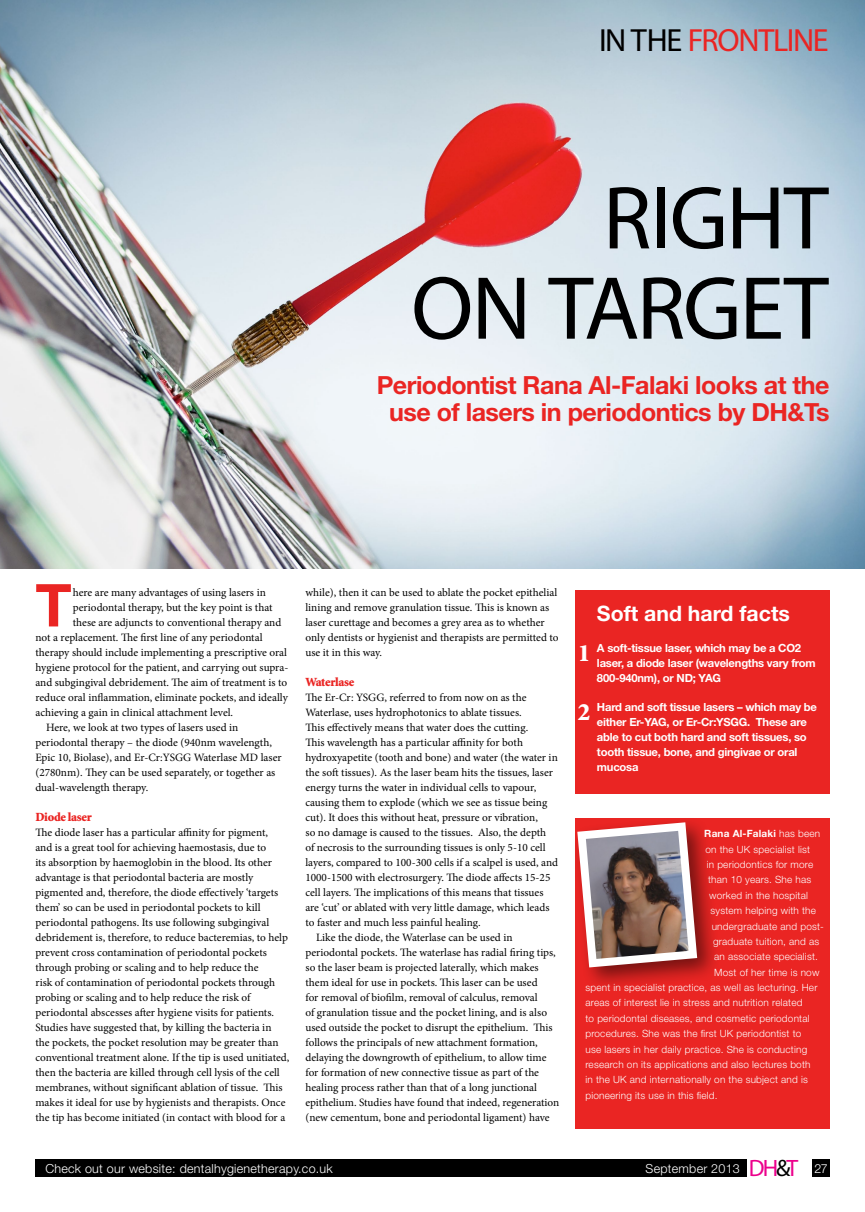
<style>
.page{position:relative;width:865px;height:1212px;background:#fff}
.page>*{position:absolute;margin:0;border:0;box-sizing:border-box;transform-origin:0 0}
.t1{font:90.25px/90.2px "Myriad Pro";letter-spacing:-.02em;color:#000;text-align:right}
.t2{font:700 59.12px "Helvetica Neue LT Std";color:#ea2523}
.t3{font:32.12px "Myriad Pro";letter-spacing:-.04em;color:#ea2523}
.t4{font:700 25px/27.5px "Helvetica Neue LT Std";letter-spacing:-.02em;color:#ea2523;text-align:center}
.t5{font:900 25px "Minion Std";color:#fff}
.t6{font:700 21.25px "Helvetica Neue LT Std";color:#fff}
.t7{font:300 12.5px "Helvetica Neue LT Std";letter-spacing:.02em;color:#fff}
.t8{font:900 12.5px "Minion Std";letter-spacing:-.025em;color:#ea2523}
.t9{font:11.25px/15px "Minion Pro";color:#000}
.t10{font:700 11.25px/15px "Helvetica Neue LT Std";letter-spacing:-.02em;color:#fff}
.t11{font:300 10px "Helvetica Neue";letter-spacing:.02em;color:#fff}
.t12{font:700 10px "Helvetica Neue LT Std";letter-spacing:.02em;color:#fff}
.s1{color:#000}
.s2{font-family:"Helvetica Neue";font-weight:300}
.s3{font-family:"Myriad Pro";font-weight:400;font-size:23.75px;color:#ec008c}
.s4{font-family:"Myriad Pro";font-weight:400;font-size:23.75px;color:#000}
.s5{font-family:"Helvetica Neue"}
</style>
<div class="page">
<img style="left:0;top:0;width:865px;height:569px">
<div style="left:575px;top:590px;width:254px;height:204px;background:#ea2523"></div>
<div style="left:575px;top:819px;width:254px;height:310px;background:#ea2523"></div>
<div style="left:571px;top:816px;width:149px;height:175px;background:#000;opacity:.5"></div>
<svg style="left:573px;top:818px;width:128px;height:154px;background:#a67874"></svg>
<div style="left:36px;top:1159px;width:711px;height:17px;background:#000"></div>
<div style="left:812px;top:1159px;width:17px;height:17px;background:#000"></div>
<h3 class="t3" style="left:599px;top:21px;width:231px"><span class="s1">IN THE</span> FRONTLINE</h3>
<h1 class="t1" style="left:411px;top:172px;width:419px">RIGHT<br>ON TARGET</h1>
<h3 class="t4" style="left:377px;top:370px;width:454px">Periodontist Rana Al-Falaki looks at the use of lasers in periodontics by DH&amp;Ts</h3>
<h2 class="t2" style="left:35px;top:569px;width:38px">T</h2>
<p class="t9" style="left:73px;top:585px;width:194px">here are many advantages of using lasers in</p>
<p class="t9" style="left:73px;top:600px;width:201px">periodontal therapy, but the key point is that</p>
<p class="t9" style="left:73px;top:615px;width:210px">these are adjuncts to conventional therapy and</p>
<p class="t9" style="left:35px;top:630px;width:229px">not a replacement. The first line of any periodontal</p>
<p class="t9" style="left:35px;top:645px;width:253px">therapy should include implementing a prescriptive oral</p>
<p class="t9" style="left:35px;top:660px;width:254px">hygiene protocol for the patient, and carrying out supra-</p>
<p class="t9" style="left:35px;top:675px;width:253px">and subgingival debridement. The aim of treatment is to</p>
<p class="t9" style="left:35px;top:690px;width:254px">reduce oral inflammation, eliminate pockets, and ideally</p>
<p class="t9" style="left:35px;top:705px;width:199px">achieving a gain in clinical attachment level.</p>
<p class="t9" style="left:46px;top:720px;width:194px">Here, we look at two types of lasers used in</p>
<p class="t9" style="left:35px;top:735px;width:238px">periodontal therapy – the diode (940nm wavelength,</p>
<p class="t9" style="left:35px;top:750px;width:248px">Epic 10, Biolase), and Er-Cr:YSGG Waterlase MD laser</p>
<p class="t9" style="left:35px;top:765px;width:241px">(2780nm). They can be used separately, or together as</p>
<p class="t9" style="left:35px;top:780px;width:114px">dual-wavelength therapy.</p>
<p class="t8" style="left:35px;top:811px;width:58px">Diode laser</p>
<p class="t9" style="left:35px;top:825px;width:255px">The diode laser has a particular affinity for pigment,<br>and is a great tool for achieving haemostasis, due to<br>its absorption by haemoglobin in the blood. Its other advantage is that periodontal bacteria are mostly pigmented and, therefore, the diode effectively ‘targets them’ so can be used in periodontal pockets to kill periodontal pathogens. Its use following subgingival debridement is, therefore, to reduce bacteremias, to help prevent cross contamination of periodontal pockets through probing or scaling and to help reduce the<br>risk of contamination of periodontal pockets through probing or scaling and to help reduce the risk of periodontal abscesses after hygiene visits for patients.<br>Studies have suggested that, by killing the bacteria in<br>the pockets, the pocket resolution may be greater than conventional treatment alone. If the tip is used unitiated, then the bacteria are killed through cell lysis of the cell membranes, without significant ablation of tissue. This makes it ideal for use by hygienists and therapists. Once the tip has become initiated (in contact with blood for a</p>
<p class="t9" style="left:305px;top:585px;width:255px">while), then it can be used to ablate the pocket epithelial lining and remove granulation tissue. This is known as laser curettage and becomes a grey area as to whether only dentists or hygienist and therapists are permitted to use it in this way.</p>
<p class="t8" style="left:305px;top:676px;width:50px">Waterlase</p>
<p class="t9" style="left:305px;top:690px;width:223px">The Er-Cr: YSGG, referred to from now on as the</p>
<p class="t9" style="left:305px;top:705px;width:218px">Waterlase, uses hydrophotonics to ablate tissues.</p>
<p class="t9" style="left:305px;top:720px;width:224px">This effectively means that water does the cutting.</p>
<p class="t9" style="left:305px;top:735px;width:219px">This wavelength has a particular affinity for both</p>
<p class="t9" style="left:305px;top:750px;width:254px">hydroxyapetite (tooth and bone) and water (the water in</p>
<p class="t9" style="left:305px;top:765px;width:249px">the soft tissues). As the laser beam hits the tissues, laser</p>
<p class="t9" style="left:305px;top:780px;width:232px">energy turns the water in individual cells to vapour,</p>
<p class="t9" style="left:305px;top:795px;width:243px">causing them to explode (which we see as tissue being</p>
<p class="t9" style="left:305px;top:810px;width:234px">cut). It does this without heat, pressure or vibration,</p>
<p class="t9" style="left:305px;top:825px;width:242px">so no damage is caused to the tissues. Also, the depth</p>
<p class="t9" style="left:305px;top:840px;width:242px">of necrosis to the surrounding tissues is only 5-10 cell</p>
<p class="t9" style="left:305px;top:855px;width:254px">layers, compared to 100-300 cells if a scalpel is used, and</p>
<p class="t9" style="left:305px;top:870px;width:246px">1000-1500 with electrosurgery. The diode affects 15-25</p>
<p class="t9" style="left:305px;top:885px;width:239px">cell layers. The implications of this means that tissues</p>
<p class="t9" style="left:305px;top:900px;width:245px">are ‘cut’ or ablated with very little damage, which leads</p>
<p class="t9" style="left:305px;top:915px;width:177px">to faster and much less painful healing.</p>
<p class="t9" style="left:316px;top:930px;width:198px">Like the diode, the Waterlase can be used in</p>
<p class="t9" style="left:305px;top:945px;width:252px">periodontal pockets. The waterlase has radial firing tips,</p>
<p class="t9" style="left:305px;top:960px;width:235px">so the laser beam is projected laterally, which makes</p>
<p class="t9" style="left:305px;top:975px;width:234px">them ideal for use in pockets. This laser can be used</p>
<p class="t9" style="left:305px;top:990px;width:234px">for removal of biofilm, removal of calculus, removal</p>
<p class="t9" style="left:305px;top:1005px;width:243px">of granulation tissue and the pocket lining, and is also</p>
<p class="t9" style="left:305px;top:1020px;width:249px">used outside the pocket to disrupt the epithelium. This</p>
<p class="t9" style="left:305px;top:1035px;width:234px">follows the principals of new attachment formation,</p>
<p class="t9" style="left:305px;top:1050px;width:242px">delaying the downgrowth of epithelium, to allow time</p>
<p class="t9" style="left:305px;top:1065px;width:235px">for formation of new connective tissue as part of the</p>
<p class="t9" style="left:305px;top:1080px;width:233px">healing process rather than that of a long junctional</p>
<p class="t9" style="left:305px;top:1095px;width:255px">epithelium. Studies have found that indeed, regeneration</p>
<p class="t9" style="left:305px;top:1110px;width:246px">(new cementum, bone and periodontal ligament) have</p>
<h3 class="t6" style="left:597px;top:600px;width:194px">Soft and hard facts</h3>
<p class="t10" style="left:597px;top:640px;width:220px">A soft-tissue laser, which may be a CO2 laser, a diode laser (wavelengths vary from<br>800-940nm), or ND; YAG</p>
<p class="t10" style="left:597px;top:699px;width:221px">Hard and soft tissue lasers – which may be either Er-YAG, or Er-Cr:YSGG. These are able to cut both hard and soft tissues, so tooth tissue, bone, and gingivae or oral mucosa</p>
<h3 class="t5" style="left:578px;top:640px;width:14px">1</h3>
<h3 class="t5" style="left:578px;top:699px;width:14px">2</h3>
<p class="t12" style="left:704px;top:827px;width:118px">Rana Al-Falaki <span class="s2">has been</span></p>
<p class="t11" style="left:705px;top:843px;width:106px">on the UK specialist list</p>
<p class="t11" style="left:706px;top:858px;width:108px">in periodontics for more</p>
<p class="t11" style="left:708px;top:874px;width:105px">than 10 years. She has</p>
<p class="t11" style="left:709px;top:889px;width:100px">worked in the hospital</p>
<p class="t11" style="left:710px;top:904px;width:107px">system helping with the</p>
<p class="t11" style="left:711px;top:920px;width:114px">undergraduate and post-</p>
<p class="t11" style="left:713px;top:935px;width:108px">graduate tuition, and as</p>
<p class="t11" style="left:714px;top:951px;width:105px">an associate specialist.</p>
<p class="t11" style="left:714px;top:966px;width:107px">Most of her time is now</p>
<p class="t11" style="left:585px;top:981px;width:233px">spent in specialist practice, as well as lecturing. Her</p>
<p class="t11" style="left:585px;top:997px;width:218px">areas of interest lie in stress and nutrition related</p>
<p class="t11" style="left:585px;top:1012px;width:226px">to periodontal diseases, and cosmetic periodontal</p>
<p class="t11" style="left:585px;top:1027px;width:217px">procedures. She was the first UK periodontist to</p>
<p class="t11" style="left:585px;top:1043px;width:223px">use lasers in her daily practice. She is conducting</p>
<p class="t11" style="left:585px;top:1058px;width:227px">research on its applications and also lectures both</p>
<p class="t11" style="left:585px;top:1074px;width:224px">in the UK and internationally on the subject and is</p>
<p class="t11" style="left:585px;top:1089px;width:134px">pioneering its use in this field.</p>
<p class="t7" style="left:45px;top:1160px;width:289px">Check out our website: dentalhygienetherapy.co.uk</p>
<p class="t7" style="left:645px;top:1160px;width:183px">September 2013 <span class="s3">DH</span><span class="s4">&amp;</span><span class="s3">T</span> <span class="s5">27</span></p>
</div>
